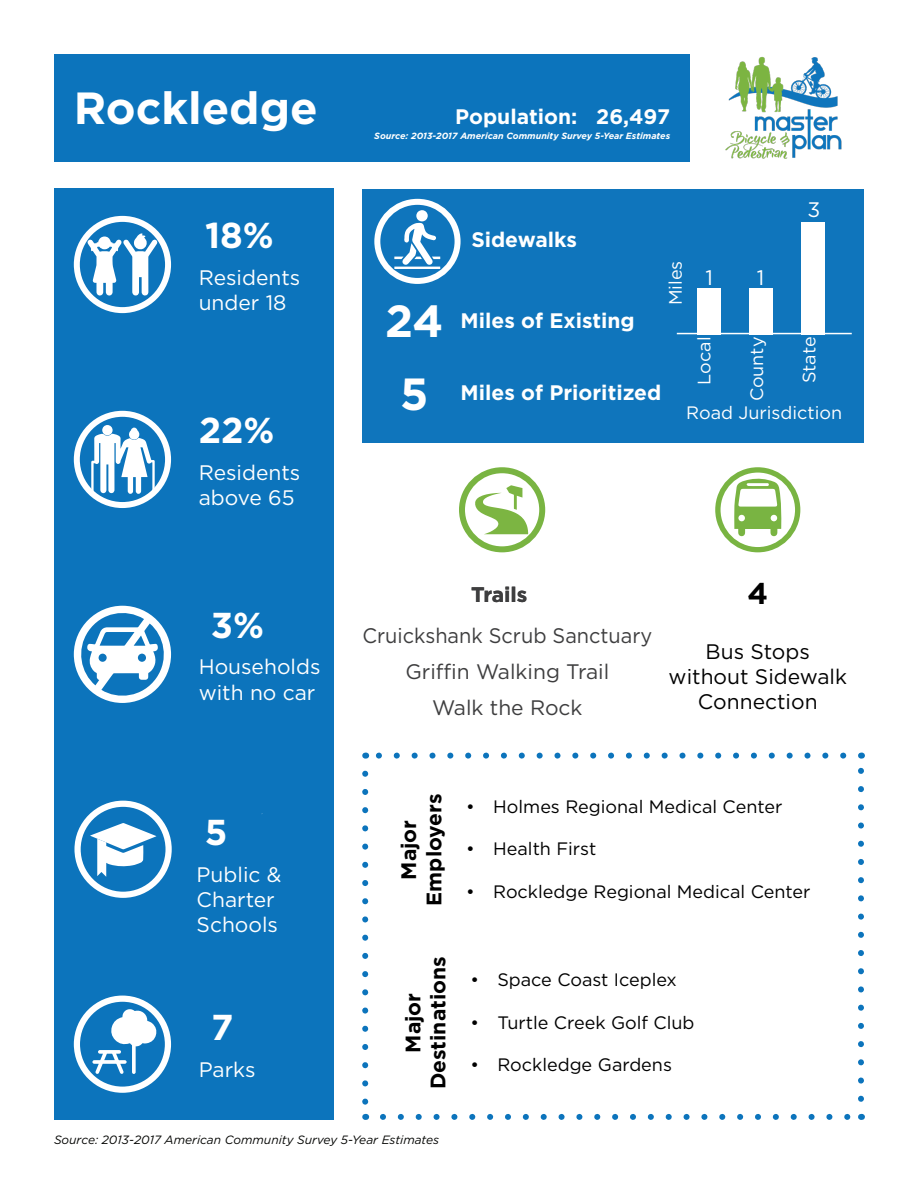
<style>
.page{position:relative;width:918px;height:1188px;background:#fff}
.page>*{position:absolute;margin:0;border:0;box-sizing:border-box;transform-origin:0 0}
.Title_1{font:700 45px "Gotham";color:#fff}
.Title_3{font:700 45px "Gotham";color:#fff}
.Title_3-2{font:700 36px "Gotham";color:#fff}
.Title_3-3{font:700 30px "Gotham";color:#000}
.Title_3-4{font:21px/25.2px "Gotham";color:#fff}
.Title_3-5{font:700 21px "Gotham";color:#fff}
.Title_3-6{font:21px/25.2px "Gotham";color:#000;text-align:center}
.Title_3-7{font:700 21px/25.2px "Gotham";color:#000;text-align:center}
.Title_3-8{font:21px "Gotham";color:#3e3e3f}
.Title_3-9{font:21px "Gotham";color:#3e3e3f;scale:.95 1}
.Title_3-10{font:700 21px "Gotham";color:#3e3e3f}
.t1{font:18px "Gotham";color:#000}
.Title_3-11{font:18px "Gotham";color:#fff}
.Title_3-12{font:italic 12px "Gotham";color:#040503}
.Title_3-13{font:italic 700 9px "Gotham";color:#fff}
</style>
<div class="page">
<div style="left:54px;top:189px;width:280px;height:931px;background:#0c74bc"></div>
<div style="left:54px;top:54px;width:635px;height:108px;background:#0c74bc"></div>
<img style="left:725px;top:56px;width:117px;height:103px">
<svg style="left:90px;top:823px;width:66px;height:54px"></svg>
<div style="left:74px;top:801px;width:98px;height:97px;border:6px solid #fff;border-radius:50%"></div>
<svg style="left:92px;top:1007px;width:65px;height:67px"></svg>
<div style="left:74px;top:996px;width:97px;height:97px;border:6px solid #fff;border-radius:50%"></div>
<svg style="left:74px;top:606px;width:97px;height:97px"></svg>
<div style="left:74px;top:411px;width:97px;height:97px;border:6px solid #fff;border-radius:50%"></div>
<svg style="left:91px;top:428px;width:64px;height:66px"></svg>
<div style="left:102px;top:425px;width:11px;height:10px;background:#fff;border-radius:50%"></div>
<div style="left:74px;top:216px;width:97px;height:97px;border:6px solid #fff;border-radius:50%"></div>
<svg style="left:88px;top:233px;width:70px;height:63px"></svg>
<div style="left:362px;top:189px;width:502px;height:254px;background:#0f75bc"></div>
<div style="left:416px;top:210px;width:12px;height:11px;background:#fff;border-radius:50%"></div>
<svg style="left:394px;top:223px;width:46px;height:46px"></svg>
<div style="left:374px;top:199px;width:87px;height:85px;border:6px solid #fff;border-radius:50%"></div>
<div style="left:801px;top:222px;width:24px;height:112px;background:#fff"></div>
<div style="left:697px;top:288px;width:24px;height:46px;background:#fff"></div>
<div style="left:749px;top:288px;width:23px;height:47px;background:#fff"></div>
<hr style="left:677px;top:333px;width:175px;height:1px;background:#fff">
<svg style="left:362px;top:774px;width:6px;height:331px"></svg>
<svg style="left:383px;top:1114px;width:468px;height:6px"></svg>
<svg style="left:858px;top:767px;width:6px;height:332px"></svg>
<svg style="left:375px;top:753px;width:468px;height:6px"></svg>
<svg style="left:734px;top:478px;width:48px;height:58px"></svg>
<div style="left:715px;top:467px;width:85px;height:85px;border:5px solid #79b442;border-radius:50%"></div>
<div style="left:459px;top:467px;width:86px;height:85px;border:6px solid #79b442;border-radius:50%"></div>
<svg style="left:475px;top:485px;width:53px;height:49px"></svg>
<p class="Title_1" style="left:74px;top:78px;width:245px">Rockledge</p>
<p class="Title_3-2" style="left:205px;top:211px;width:70px">18%</p>
<p class="Title_3-4" style="left:199px;top:264px;width:103px">Residents under 18</p>
<p class="Title_3-2" style="left:199px;top:406px;width:77px">22%</p>
<p class="Title_3-4" style="left:199px;top:459px;width:103px">Residents above 65</p>
<p class="Title_3-2" style="left:211px;top:601px;width:55px">3%</p>
<p class="Title_3-4" style="left:199px;top:654px;width:123px">Households with no car</p>
<p class="Title_3-2" style="left:205px;top:809px;width:24px">5</p>
<p class="Title_3-4" style="left:197px;top:861px;width:86px">Public &amp;<br>Charter<br>Schools</p>
<p class="Title_3-2" style="left:211px;top:1004px;width:24px">7</p>
<p class="Title_3-4" style="left:199px;top:1056px;width:58px">Parks</p>
<p class="Title_3-5" style="left:455px;top:103px;width:216px">Population: 26,497</p>
<p class="Title_3-13" style="left:374px;top:129px;width:297px">Source: 2013-2017 American Community Survey 5-Year Estimates</p>
<p class="Title_3-5" style="left:471px;top:226px;width:107px">Sidewalks</p>
<p class="Title_3-4" style="left:808px;top:197px;width:14px">3</p>
<p class="Title_3" style="left:385px;top:292px;width:60px">24</p>
<p class="Title_3-5" style="left:461px;top:306px;width:176px">Miles of Existing</p>
<p class="Title_3" style="left:400px;top:364px;width:30px">5</p>
<p class="Title_3-5" style="left:461px;top:379px;width:202px">Miles of Prioritized</p>
<p class="Title_3-11" style="left:664px;top:305px;width:46px;rotate:-90deg">Miles</p>
<p class="Title_3-4" style="left:705px;top:265px;width:9px">1</p>
<p class="Title_3-4" style="left:757px;top:265px;width:9px">1</p>
<p class="Title_3-11" style="left:745px;top:401px;width:66px;rotate:-90deg">County</p>
<p class="Title_3-11" style="left:686px;top:401px;width:157px">Road Jurisdiction</p>
<p class="Title_3-11" style="left:798px;top:383px;width:48px;rotate:-90deg">State</p>
<p class="Title_3-11" style="left:693px;top:385px;width:50px;rotate:-90deg">Local</p>
<p class="Title_3-10" style="left:471px;top:580px;width:58px">Trails</p>
<p class="Title_3-9" style="left:362px;top:622px;width:307px">Cruickshank Scrub Sanctuary</p>
<p class="Title_3-8" style="left:405px;top:658px;width:205px">Griffin Walking Trail</p>
<p class="Title_3-8" style="left:432px;top:694px;width:152px">Walk the Rock</p>
<p class="Title_3-3" style="left:747px;top:574px;width:22px">4</p>
<p class="Title_3-6" style="left:669px;top:638px;width:180px">Bus Stops without Sidewalk<br>Connection</p>
<p class="Title_3-7" style="left:396px;top:906px;width:114px;rotate:-90deg">Major<br>Employers</p>
<p class="Title_3-7" style="left:400px;top:1089px;width:134px;rotate:-90deg">Major<br>Destinations</p>
<p class="t1" style="left:466px;top:795px;width:318px">• Holmes Regional Medical Center</p>
<p class="t1" style="left:466px;top:838px;width:132px">• Health First</p>
<p class="t1" style="left:466px;top:880px;width:346px">• Rockledge Regional Medical Center</p>
<p class="t1" style="left:470px;top:968px;width:208px">• Space Coast Iceplex</p>
<p class="t1" style="left:470px;top:1011px;width:226px">• Turtle Creek Golf Club</p>
<p class="t1" style="left:470px;top:1053px;width:203px">• Rockledge Gardens</p>
<p class="Title_3-12" style="left:54px;top:1132px;width:387px">Source: 2013-2017 American Community Survey 5-Year Estimates</p>
</div>
